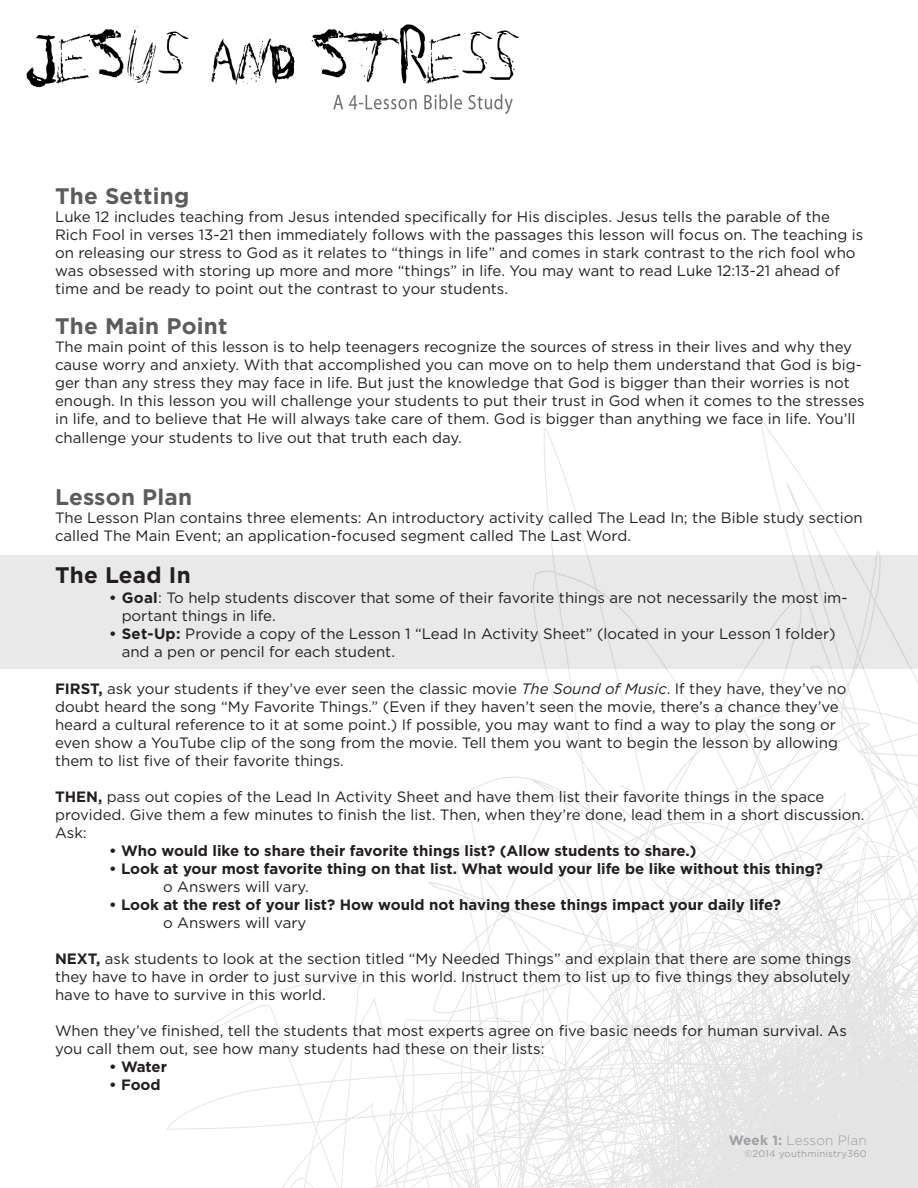
<style>
.page{position:relative;width:918px;height:1188px;background:#fff}
.page>*{position:absolute;margin:0;border:0;box-sizing:border-box;transform-origin:0 0}
.t1{font:700 22.5px "Gotham";letter-spacing:.01em;color:#5c5c5f}
.t2{font:700 22.5px "Gotham";letter-spacing:.01em;color:#231f20}
.t3{font:15px/18px "Gotham";color:#231f20}
.t4{font:700 15px "Gotham";color:#231f20}
.t5{font:300 13.5px "Gotham";letter-spacing:.01em;color:#9d9fa2}
.t6{font:9.6px "Gotham";letter-spacing:.02em;color:#9d9fa2}
.s1{font-weight:700}
.s2{font-style:italic}
</style>
<div class="page">
<img style="left:26px;top:24px;width:892px;height:1164px">
<div style="left:0;top:555px;width:918px;height:114px;background:#e9e9e9"></div>
<p class="t1" style="left:55px;top:181px;width:136px">The Setting</p>
<p class="t3" style="left:55px;top:207px;width:810px">Luke 12 includes teaching from Jesus intended specifically for His disciples. Jesus tells the parable of the Rich Fool in verses 13-21 then immediately follows with the passages this lesson will focus on. The teaching is on releasing our stress to God as it relates to “things in life” and comes in stark contrast to the rich fool who was obsessed with storing up more and more “things” in life. You may want to read Luke 12:13-21 ahead of time and be ready to point out the contrast to your students.</p>
<p class="t1" style="left:55px;top:311px;width:174px">The Main Point</p>
<p class="t3" style="left:55px;top:337px;width:811px">The main point of this lesson is to help teenagers recognize the sources of stress in their lives and why they cause worry and anxiety. With that accomplished you can move on to help them understand that God is big&shy;ger than any stress they may face in life. But just the knowledge that God is bigger than their worries is not enough. In this lesson you will challenge your students to put their trust in God when it comes to the stresses in life, and to believe that He will always take care of them. God is bigger than anything we face in life. You’ll</p>
<p class="t3" style="left:55px;top:429px;width:408px">challenge your students to live out that truth each day.</p>
<p class="t1" style="left:55px;top:482px;width:138px">Lesson Plan</p>
<p class="t3" style="left:55px;top:508px;width:809px">The Lesson Plan contains three elements: An introductory activity called The Lead In; the Bible study section called The Main Event; an application-focused segment called The Last Word.</p>
<p class="t2" style="left:55px;top:560px;width:137px">The Lead In</p>
<p class="t3" style="left:122px;top:588px;width:727px;text-indent:-13px"><span class="s1">• Goal</span>: To help students discover that some of their favorite things are not necessarily the most im&shy;portant things in life.</p>
<p class="t3" style="left:122px;top:624px;width:716px;text-indent:-13px"><span class="s1">• Set-Up:</span> Provide a copy of the Lesson 1 “Lead In Activity Sheet” (located in your Lesson 1 folder) and a pen or pencil for each student.</p>
<p class="t3" style="left:55px;top:680px;width:793px"><span class="s1">FIRST,</span> ask your students if they’ve ever seen the classic movie <span class="s2">The Sound of Music</span>. If they have, they’ve no doubt heard the song “My Favorite Things.” (Even if they haven’t seen the movie, there’s a chance they’ve heard a cultural reference to it at some point.) If possible, you may want to find a way to play the song or even show a YouTube clip of the song from the movie. Tell them you want to begin the lesson by allowing them to list five of their favorite things.</p>
<p class="t3" style="left:55px;top:788px;width:811px"><span class="s1">THEN,</span> pass out copies of the Lead In Activity Sheet and have them list their favorite things in the space provided. Give them a few minutes to finish the list. Then, when they’re done, lead them in a short discussion.<br>Ask:</p>
<p class="t4" style="left:109px;top:841px;width:589px">• Who would like to share their favorite things list? (Allow students to share.)</p>
<p class="t4" style="left:109px;top:859px;width:715px">• Look at your most favorite thing on that list. What would your life be like without this thing?</p>
<p class="t3" style="left:163px;top:878px;width:147px">o Answers will vary.</p>
<p class="t4" style="left:109px;top:895px;width:673px">• Look at the rest of your list? How would not having these things impact your daily life?</p>
<p class="t3" style="left:163px;top:914px;width:145px">o Answers will vary</p>
<p class="t3" style="left:55px;top:950px;width:798px;text-align:justify"><span class="s1">NEXT,</span> ask students to look at the section titled “My Needed Things” and explain that there are some things they have to have in order to just survive in this world. Instruct them to list up to five things they absolutely have to have to survive in this world.</p>
<p class="t3" style="left:55px;top:1022px;width:793px">When they’ve finished, tell the students that most experts agree on five basic needs for human survival. As you call them out, see how many students had these on their lists:</p>
<p class="t4" style="left:109px;top:1057px;width:60px">• Water</p>
<p class="t4" style="left:109px;top:1075px;width:53px">• Food</p>
<p class="t5" style="left:729px;top:1131px;width:139px"><span class="s1">Week 1:</span> Lesson Plan</p>
<p class="t6" style="left:744px;top:1147px;width:124px">©2014 youthministry360</p>
</div>
